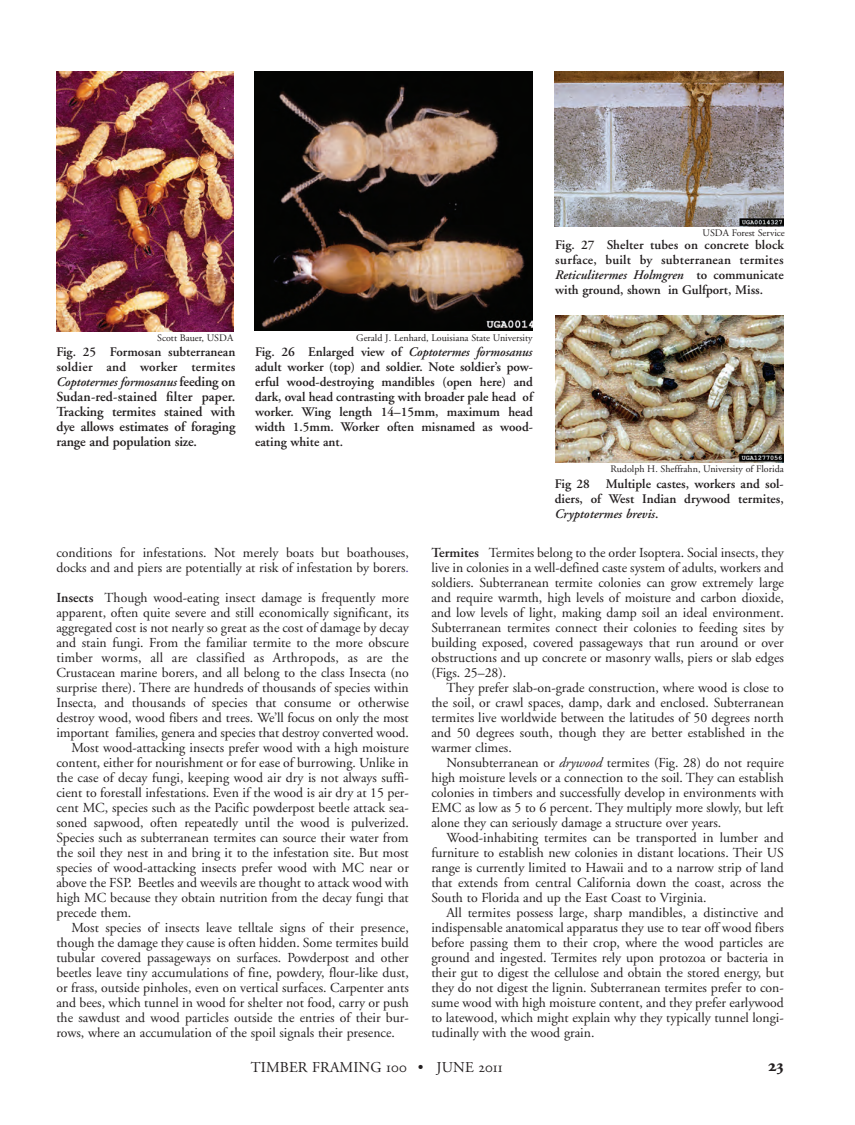
<style>
.page{position:relative;width:855px;height:1125px;background:#fff}
.page>*{position:absolute;margin:0;border:0;box-sizing:border-box;transform-origin:0 0}
.t1{font:15px "Adobe Garamond";letter-spacing:.01em;color:#231f20}
.t2{font:13.75px/15px "Adobe Garamond";color:#231f20;text-align:justify}
.t3{font:600 13.75px/15px "Adobe Garamond";letter-spacing:-.01em;color:#231f20;text-align:justify}
.t4{font:600 13.12px/15px "Adobe Garamond";color:#231f20;text-align:justify}
.t5{font:10px "Adobe Garamond";color:#231f20}
.s1{font-style:italic}
.s2{font-size:13.75px}
.s3{color:#4d3c98}
.s4{font-weight:600}
</style>
<div class="page">
<img style="left:56px;top:72px;width:177px;height:259px">
<img style="left:555px;top:316px;width:229px;height:146px">
<img style="left:555px;top:71px;width:229px;height:156px">
<img style="left:255px;top:71px;width:278px;height:260px">
<p class="t5" style="left:703px;top:229px;width:84px">USDA Forest Service</p>
<p class="t5" style="left:157px;top:334px;width:78px">Scott Bauer, USDA</p>
<p class="t4" style="left:56px;top:346px;width:181px">Fig. 25 Formosan subterranean soldier and worker termites <span class="s1">Coptotermes formosanus</span> <span class="s2">feeding on</span></p>
<p class="t3" style="left:56px;top:391px;width:180px">Sudan-red-stained filter paper.<br>Tracking termites stained with dye allows estimates of foraging range and population size.</p>
<p class="t5" style="left:356px;top:334px;width:178px">Gerald J. Lenhard, Louisiana State University</p>
<p class="t4" style="left:255px;top:346px;width:279px">Fig. 26 Enlarged view of <span class="s1">Coptotermes formosanus </span>adult worker (top) and soldier. Note soldier’s pow&shy;erful wood-destroying mandibles (open here) and dark, oval head contrasting with broader pale head of worker. Wing length 14–15mm, maximum head width 1.5mm. Worker often misnamed as wood&shy;eating white ant.</p>
<p class="t4" style="left:555px;top:238px;width:230px">Fig. 27 Shelter tubes on concrete block surface, built by subterranean termites <span class="s1">Reticulitermes Holmgren</span> to communicate with ground, shown in Gulfport, Miss.</p>
<p class="t5" style="left:610px;top:464px;width:175px">Rudolph H. Sheffrahn, University of Florida</p>
<p class="t4" style="left:555px;top:478px;width:230px">Fig 28 Multiple castes, workers and sol&shy;diers, of West Indian drywood termites, <span class="s1">Cryptotermes brevis</span>.</p>
<p class="t2" style="left:56px;top:547px;width:354px">conditions for infestations. Not merely boats but boathouses, docks and and piers are potentially at risk of infestation by borers<span class="s3">.</span></p>
<p class="t2" style="left:56px;top:592px;width:354px"><span class="s4">Insects</span> Though wood-eating insect damage is frequently more</p>
<p class="t2" style="left:56px;top:607px;width:354px">apparent, often quite severe and still economically significant, its</p>
<p class="t2" style="left:56px;top:622px;width:354px">aggregated cost is not nearly so great as the cost of damage by decay</p>
<p class="t2" style="left:56px;top:637px;width:354px">and stain fungi. From the familiar termite to the more obscure</p>
<p class="t2" style="left:56px;top:652px;width:354px">timber worms, all are classified as Arthropods, as are the</p>
<p class="t2" style="left:56px;top:667px;width:354px">Crustacean marine borers, and all belong to the class Insecta (no</p>
<p class="t2" style="left:56px;top:682px;width:354px">surprise there). There are hundreds of thousands of species within</p>
<p class="t2" style="left:56px;top:697px;width:354px">Insecta, and thousands of species that consume or otherwise</p>
<p class="t2" style="left:56px;top:712px;width:354px">destroy wood, wood fibers and trees. We’ll focus on only the most</p>
<p class="t2" style="left:56px;top:727px;width:354px">important families, genera and species that destroy converted wood.</p>
<p class="t2" style="left:71px;top:742px;width:339px">Most wood-attacking insects prefer wood with a high moisture</p>
<p class="t2" style="left:56px;top:757px;width:354px">content, either for nourishment or for ease of burrowing. Unlike in</p>
<p class="t2" style="left:56px;top:772px;width:354px">the case of decay fungi, keeping wood air dry is not always suffi-</p>
<p class="t2" style="left:56px;top:787px;width:354px">cient to forestall infestations. Even if the wood is air dry at 15 per-</p>
<p class="t2" style="left:56px;top:802px;width:354px">cent MC, species such as the Pacific powderpost beetle attack sea-</p>
<p class="t2" style="left:56px;top:817px;width:354px">soned sapwood, often repeatedly until the wood is pulverized.</p>
<p class="t2" style="left:56px;top:832px;width:354px">Species such as subterranean termites can source their water from</p>
<p class="t2" style="left:56px;top:847px;width:354px">the soil they nest in and bring it to the infestation site. But most</p>
<p class="t2" style="left:56px;top:862px;width:354px">species of wood-attacking insects prefer wood with MC near or</p>
<p class="t2" style="left:56px;top:877px;width:354px">above the FSP. Beetles and weevils are thought to attack wood with</p>
<p class="t2" style="left:56px;top:892px;width:354px">high MC because they obtain nutrition from the decay fungi that</p>
<p class="t2" style="left:56px;top:907px;width:77px">precede them.</p>
<p class="t2" style="left:71px;top:922px;width:339px">Most species of insects leave telltale signs of their presence,</p>
<p class="t2" style="left:56px;top:937px;width:354px">though the damage they cause is often hidden. Some termites build</p>
<p class="t2" style="left:56px;top:952px;width:354px">tubular covered passageways on surfaces. Powderpost and other</p>
<p class="t2" style="left:56px;top:967px;width:354px">beetles leave tiny accumulations of fine, powdery, flour-like dust,</p>
<p class="t2" style="left:56px;top:982px;width:354px">or frass, outside pinholes, even on vertical surfaces. Carpenter ants</p>
<p class="t2" style="left:56px;top:997px;width:354px">and bees, which tunnel in wood for shelter not food, carry or push</p>
<p class="t2" style="left:56px;top:1012px;width:354px">the sawdust and wood particles outside the entries of their bur-</p>
<p class="t2" style="left:56px;top:1027px;width:340px">rows, where an accumulation of the spoil signals their presence.</p>
<p class="t2" style="left:431px;top:547px;width:354px"><span class="s4">Termites</span> Termites belong to the order Isoptera. Social insects, they live in colonies in a well-defined caste system of adults, workers and soldiers. Subterranean termite colonies can grow extremely large and require warmth, high levels of moisture and carbon dioxide, and low levels of light, making damp soil an ideal environment.<br>Subterranean termites connect their colonies to feeding sites by building exposed, covered passageways that run around or over obstructions and up concrete or masonry walls, piers or slab edges (Figs. 25–28).</p>
<p class="t2" style="left:431px;top:682px;width:354px;text-indent:15px">They prefer slab-on-grade construction, where wood is close to the soil, or crawl spaces, damp, dark and enclosed. Subterranean termites live worldwide between the latitudes of 50 degrees north and 50 degrees south, though they are better established in the warmer climes.</p>
<p class="t2" style="left:431px;top:757px;width:354px;text-indent:15px">Nonsubterranean or <span class="s1">drywood</span> termites (Fig. 28) do not require high moisture levels or a connection to the soil. They can establish colonies in timbers and successfully develop in environments with EMC as low as 5 to 6 percent. They multiply more slowly, but left alone they can seriously damage a structure over years.</p>
<p class="t2" style="left:431px;top:832px;width:354px;text-indent:15px">Wood-inhabiting termites can be transported in lumber and furniture to establish new colonies in distant locations. Their US range is currently limited to Hawaii and to a narrow strip of land that extends from central California down the coast, across the South to Florida and up the East Coast to Virginia.</p>
<p class="t2" style="left:431px;top:907px;width:354px;text-indent:15px">All termites possess large, sharp mandibles, a distinctive and indispensable anatomical apparatus they use to tear off wood fibers before passing them to their crop, where the wood particles are ground and ingested. Termites rely upon protozoa or bacteria in their gut to digest the cellulose and obtain the stored energy, but they do not digest the lignin. Subterranean termites prefer to con&shy;sume wood with high moisture content, and they prefer earlywood to latewood, which might explain why they typically tunnel longi&shy;tudinally with the wood grain.</p>
<p class="t1" style="left:251px;top:1061px;width:133px">TIMBER FRAMING</p>
<p class="t1" style="left:418px;top:1061px;width:58px">• JUNE</p>
</div>
